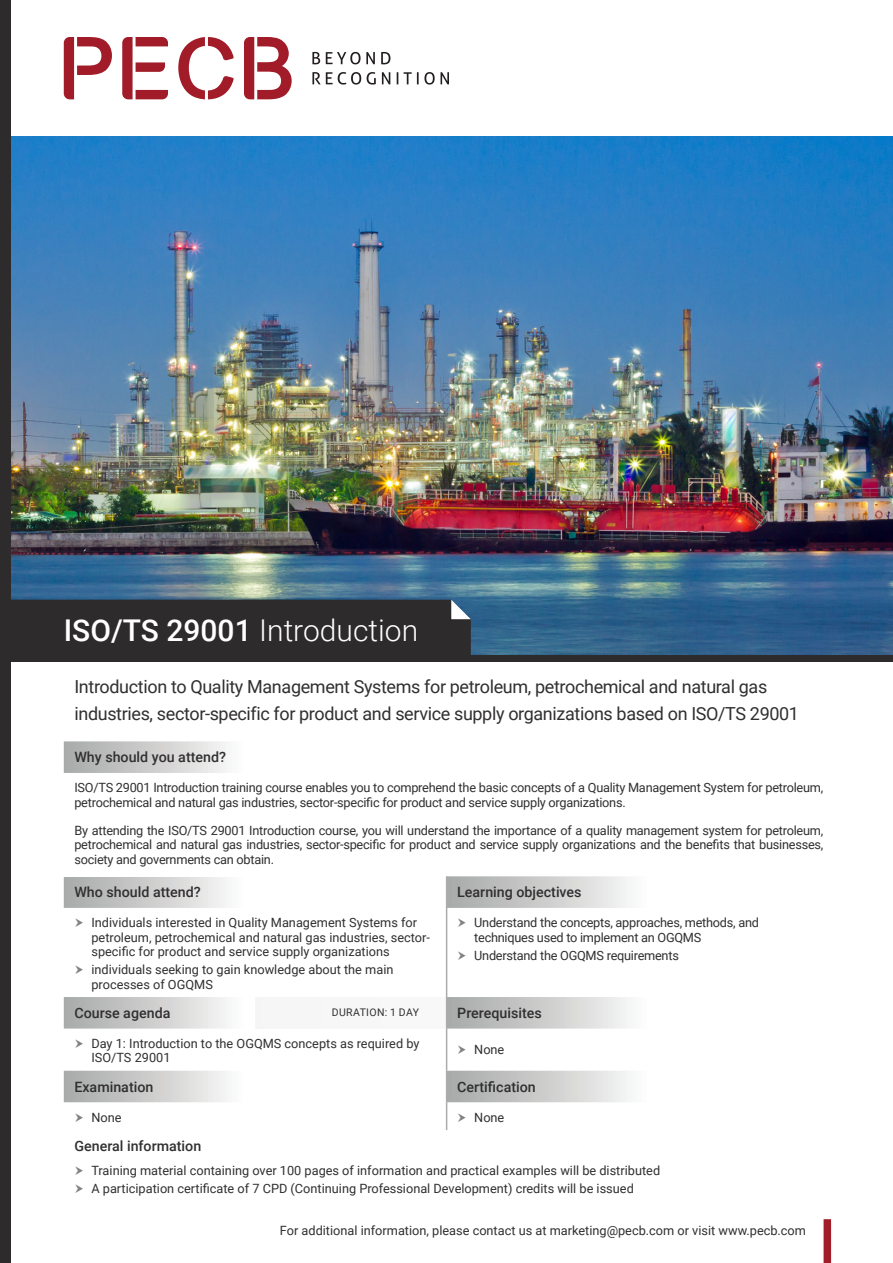
<style>
.page{position:relative;width:893px;height:1263px;background:#fff}
.page>*{position:absolute;margin:0;border:0;box-sizing:border-box;transform-origin:0 0}
.t1{font:300 30px "Roboto";color:#fff}
.t2{font:18px/27px "Roboto";letter-spacing:-.02em;color:#312f30}
.Table1{font:500 14.25px "Roboto";color:#312f30}
.t3{font:12.75px/14.2px "Roboto";color:#312f30}
.t4{font:12.75px/14.2px "Roboto";letter-spacing:-.02em;color:#312f30}
.Table1-2{font:10.5px "Roboto";letter-spacing:.035em;color:#312f30}
.s1{font-weight:500}
</style>
<div class="page">
<img style="left:11px;top:136px;width:882px;height:519px">
<div style="left:824px;top:1219px;width:7px;height:44px;background:#a11e29"></div>
<div style="left:0;top:0;width:11px;height:1263px;background:#2e2b2c"></div>
<div style="left:11px;top:600px;width:460px;height:55px;background:#2e2b2c"></div>
<div style="left:0;top:655px;width:893px;height:6px;background:#2e2b2c"></div>
<svg style="left:64px;top:741px;width:382px;height:361px"></svg>
<div style="left:64px;top:773px;width:765px;height:103px;background:#fff"></div>
<svg style="left:447px;top:876px;width:182px;height:226px"></svg>
<div style="left:255px;top:997px;width:192px;height:31px;background:#f7f7f8"></div>
<hr style="left:446px;top:876px;width:1px;height:32px;background:#ababac">
<hr style="left:446px;top:908px;width:1px;height:89px;background:#ababac">
<hr style="left:446px;top:1028px;width:1px;height:43px;background:#ababac">
<hr style="left:446px;top:1071px;width:1px;height:31px;background:#ababac">
<svg style="left:446px;top:1102px;width:1px;height:28px"></svg>
<hr style="left:446px;top:997px;width:1px;height:31px;background:#ababac">
<svg style="left:64px;top:37px;width:48px;height:62px"></svg>
<svg style="left:122px;top:37px;width:46px;height:62px"></svg>
<svg style="left:178px;top:37px;width:56px;height:62px"></svg>
<svg style="left:244px;top:37px;width:48px;height:62px"></svg>
<svg style="left:312px;top:52px;width:8px;height:12px"></svg>
<svg style="left:326px;top:52px;width:49px;height:12px"></svg>
<svg style="left:381px;top:52px;width:9px;height:12px"></svg>
<svg style="left:312px;top:72px;width:49px;height:13px"></svg>
<svg style="left:367px;top:72px;width:9px;height:13px"></svg>
<svg style="left:382px;top:72px;width:8px;height:12px"></svg>
<svg style="left:397px;top:72px;width:1px;height:12px"></svg>
<svg style="left:404px;top:72px;width:45px;height:13px"></svg>
<svg style="left:75px;top:918px;width:8px;height:9px"></svg>
<svg style="left:75px;top:965px;width:8px;height:9px"></svg>
<svg style="left:458px;top:918px;width:8px;height:9px"></svg>
<svg style="left:458px;top:951px;width:8px;height:9px"></svg>
<svg style="left:75px;top:1039px;width:8px;height:9px"></svg>
<svg style="left:458px;top:1045px;width:8px;height:9px"></svg>
<p class="t1" style="left:64px;top:609px;width:356px"><span class="s1">ISO/TS 29001</span> Introduction</p>
<p class="t2" style="left:74px;top:672px;width:726px">Introduction to Quality Management Systems for petroleum, petrochemical and natural gas industries, sector-specific for product and service supply organizations based on ISO/TS 29001</p>
<p class="Table1" style="left:74px;top:747px;width:153px">Why should you attend?</p>
<p class="t4" style="left:74px;top:780px;width:750px">ISO/TS 29001 Introduction training course enables you to comprehend the basic concepts of a Quality Management System for petroleum, petrochemical and natural gas industries, sector-specific for product and service supply organizations.</p>
<p class="t3" style="left:74px;top:823px;width:750px;text-align:justify">By attending the ISO/TS 29001 Introduction course, you will understand the importance of a quality management system for petroleum, petrochemical and natural gas industries, sector-specific for product and service supply organizations and the benefits that businesses, society and governments can obtain.</p>
<p class="Table1" style="left:74px;top:882px;width:128px">Who should attend?</p>
<p class="Table1" style="left:457px;top:882px;width:126px">Learning objectives</p>
<p class="t3" style="left:91px;top:915px;width:340px">Individuals interested in Quality Management Systems for petroleum, petrochemical and natural gas industries, sector&shy;specific for product and service supply organizations</p>
<p class="t3" style="left:91px;top:962px;width:304px">individuals seeking to gain knowledge about the main processes of OGQMS</p>
<p class="t4" style="left:474px;top:915px;width:286px">Understand the concepts, approaches, methods, and techniques used to implement an OGQMS</p>
<p class="t4" style="left:474px;top:948px;width:206px">Understand the OGQMS requirements</p>
<p class="Table1" style="left:74px;top:1003px;width:98px">Course agenda</p>
<p class="Table1-2" style="left:332px;top:1005px;width:89px">DURATION: 1 DAY</p>
<p class="Table1" style="left:457px;top:1003px;width:86px">Prerequisites</p>
<p class="t3" style="left:91px;top:1036px;width:330px">Day 1: Introduction to the OGQMS concepts as required by<br>ISO/TS 29001</p>
<p class="t3" style="left:474px;top:1042px;width:32px">None</p>
<p class="Table1" style="left:74px;top:1076px;width:81px">Examination</p>
<p class="Table1" style="left:457px;top:1076px;width:80px">Certification</p>
<p class="t3" style="left:91px;top:1109px;width:32px">None</p>
<p class="t3" style="left:474px;top:1109px;width:32px">None</p>
<p class="Table1" style="left:74px;top:1136px;width:128px">General information</p>
<p class="t3" style="left:91px;top:1162px;width:570px">Training material containing over 100 pages of information and practical examples will be distributed</p>
<p class="t3" style="left:91px;top:1181px;width:544px">A participation certificate of 7 CPD (Continuing Professional Development) credits will be issued</p>
<p class="t3" style="left:280px;top:1223px;width:528px">For additional information, please contact us at marketing@pecb.com or visit www.pecb.com</p>
</div>
